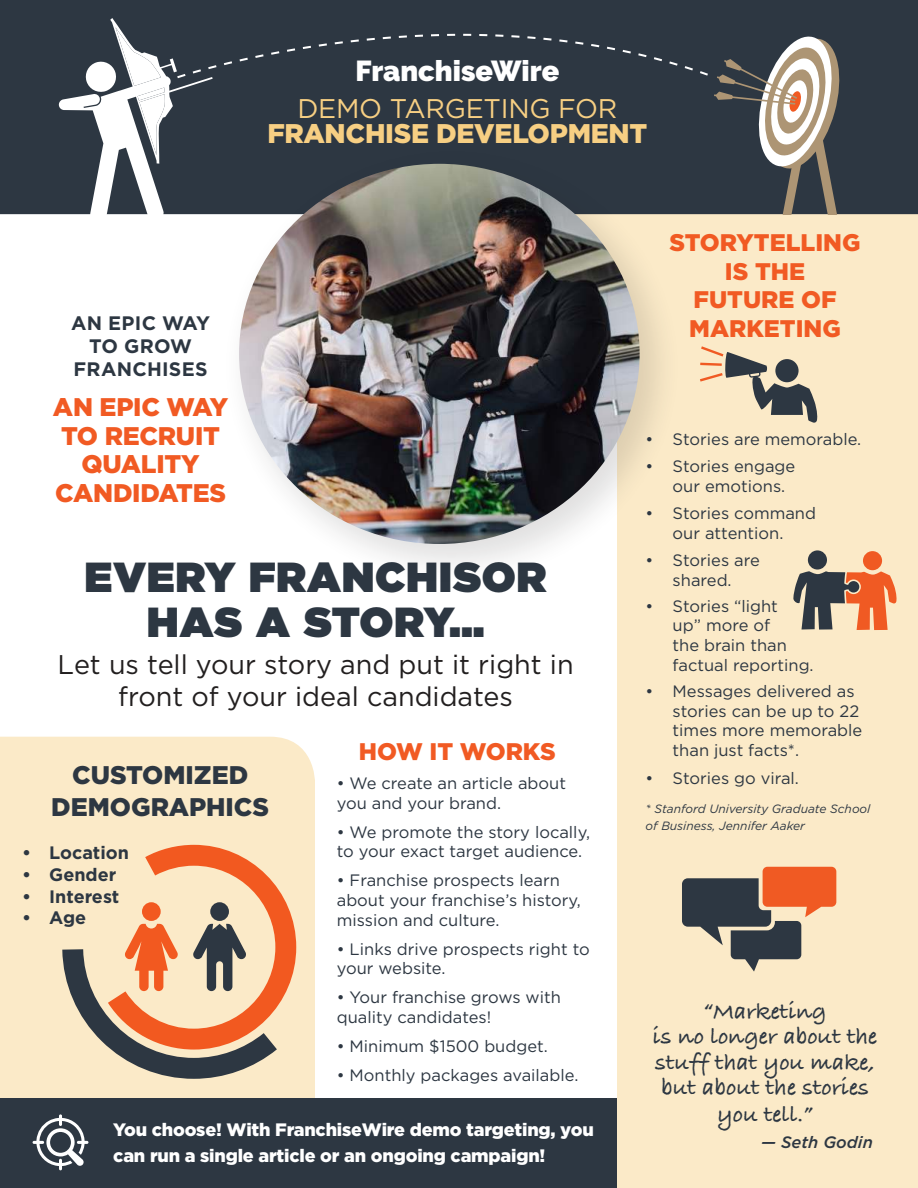
<style>
.page{position:relative;width:918px;height:1188px;background:#fff}
.page>*{position:absolute;margin:0;border:0;box-sizing:border-box;transform-origin:0 0}
.t1{font:900 42px/45px "Gotham";letter-spacing:.015em;color:#2d3742;text-align:center}
.t2{font:900 28.8px "Raleway";color:#fff}
.t3{font:27px/31.5px "Gotham";color:#221f1f;text-align:center}
.t4{font:900 27px "Gotham";letter-spacing:-.01em;color:#f7cf83}
.t5{font:27px "Gotham";letter-spacing:-.01em;color:#f7cf83}
.t6{font:900 25.5px/28.5px "Gotham";letter-spacing:-.01em;color:#f15a23;text-align:center}
.t7{font:900 25.5px/32px "Gotham";color:#2d3742;text-align:center}
.t8{font:700 24px/25.8px "Bradley Hand ITCTT";color:#2d3742;text-align:center}
.t9{font:900 24px/28.5px "Gotham";color:#f15a23;text-align:center}
.t10{font:700 19.5px/23.4px "Gotham";letter-spacing:.015em;color:#2d3742;text-align:center}
.t11{font:900 18px/25.5px "Gotham";letter-spacing:-.01em;color:#fff}
.t12{font:700 18px "Gotham";color:#2d3742}
.t13{font:16.5px/19.8px "Gotham";color:#2d3742}
.t14{font:italic 500 16.5px "Gotham";color:#2d3742}
.t15{font:italic 12px/17.1px "Gotham";color:#2d3742}
</style>
<div class="page">
<div style="left:617px;top:156px;width:301px;height:1032px;background:#fbeac8"></div>
<div style="left:0;top:0;width:918px;height:214px;background:#2d3742"></div>
<svg style="left:714px;top:32px;width:130px;height:182px;background:#6d6d6c"></svg>
<svg style="left:59px;top:18px;width:649px;height:196px;background:#414a54"></svg>
<div style="left:0;top:737px;width:315px;height:361px;background:#fbeac8"></div>
<svg style="left:62px;top:845px;width:234px;height:234px;background:#ddb595"></svg>
<svg style="left:700px;top:346px;width:118px;height:77px"></svg>
<div style="left:863px;top:551px;width:19px;height:19px;background:#f05a23;border-radius:50%"></div>
<div style="left:808px;top:550px;width:19px;height:20px;background:#2d3742;border-radius:50%"></div>
<svg style="left:793px;top:571px;width:104px;height:59px"></svg>
<svg style="left:682px;top:867px;width:154px;height:105px"></svg>
<div style="left:0;top:1098px;width:616px;height:90px;background:#2d3742"></div>
<svg style="left:33px;top:1114px;width:55px;height:56px"></svg>
<div style="left:221px;top:146px;width:462px;height:441px;background:#221f1f;opacity:.14"></div>
<img style="left:239px;top:164px;width:401px;height:380px">
<h2 class="t2" style="left:356px;top:54px;width:205px">FranchiseWire</h2>
<p class="t10" style="left:71px;top:312px;width:141px">AN EPIC WAY<br>TO GROW<br>FRANCHISES</p>
<h3 class="t5" style="left:297px;top:96px;width:322px">DEMO TARGETING FOR</h3>
<h3 class="t4" style="left:267px;top:121px;width:382px">FRANCHISE DEVELOPMENT</h3>
<h3 class="t9" style="left:670px;top:230px;width:192px">STORYTELLING<br>IS THE<br>FUTURE OF<br>MARKETING</h3>
<h3 class="t6" style="left:53px;top:394px;width:177px">AN EPIC WAY<br>TO RECRUIT<br>QUALITY<br>CANDIDATES</h3>
<h1 class="t1" style="left:85px;top:555px;width:464px">EVERY FRANCHISOR<br>HAS A STORY...</h1>
<h3 class="t3" style="left:58px;top:651px;width:518px">Let us tell your story and put it right in front of your ideal candidates</h3>
<h3 class="t7" style="left:51px;top:761px;width:219px">CUSTOMIZED<br>DEMOGRAPHICS</h3>
<p class="t12" style="left:22px;top:846px;width:108px">• Location</p>
<p class="t12" style="left:22px;top:867px;width:96px">• Gender</p>
<p class="t12" style="left:22px;top:889px;width:99px">• Interest</p>
<p class="t12" style="left:22px;top:911px;width:65px">• Age</p>
<h3 class="t9" style="left:359px;top:738px;width:199px">HOW IT WORKS</h3>
<p class="t13" style="left:337px;top:774px;width:231px">• We create an article about you and your brand.</p>
<p class="t13" style="left:337px;top:823px;width:255px">• We promote the story locally, to your exact target audience.</p>
<p class="t13" style="left:337px;top:871px;width:246px">• Franchise prospects learn about your franchise’s history, mission and culture.</p>
<p class="t13" style="left:337px;top:940px;width:254px">• Links drive prospects right to your website.</p>
<p class="t13" style="left:337px;top:988px;width:226px">• Your franchise grows with quality candidates!</p>
<p class="t13" style="left:337px;top:1037px;width:213px">• Minimum $1500 budget.</p>
<p class="t13" style="left:337px;top:1066px;width:243px">• Monthly packages available.</p>
<p class="t11" style="left:113px;top:1118px;width:482px">You choose! With FranchiseWire demo targeting, you can run a single article or an ongoing campaign!</p>
<p class="t13" style="left:646px;top:430px;width:217px">• Stories are memorable.</p>
<p class="t13" style="left:673px;top:457px;width:124px;text-indent:-27px">• Stories engage our emotions.</p>
<p class="t13" style="left:646px;top:504px;width:172px;text-align:center">• Stories command our attention.</p>
<p class="t13" style="left:646px;top:551px;width:116px;text-align:center">• Stories are shared.</p>
<p class="t13" style="left:673px;top:597px;width:143px;text-indent:-27px">• Stories “light<br>up” more of<br>the brain than factual reporting.</p>
<p class="t13" style="left:673px;top:682px;width:191px;text-indent:-27px">• Messages delivered as stories can be up to 22 times more memorable than just facts*.</p>
<p class="t13" style="left:646px;top:769px;width:155px">• Stories go viral.</p>
<p class="t15" style="left:646px;top:800px;width:226px">* Stanford University Graduate School of Business, Jennifer Aaker</p>
<h3 class="t8" style="left:653px;top:1001px;width:226px">“Marketing<br>is no longer about the stuff that you make, but about the stories you tell.”</h3>
<p class="t14" style="left:761px;top:1135px;width:113px">— Seth Godin</p>
</div>
